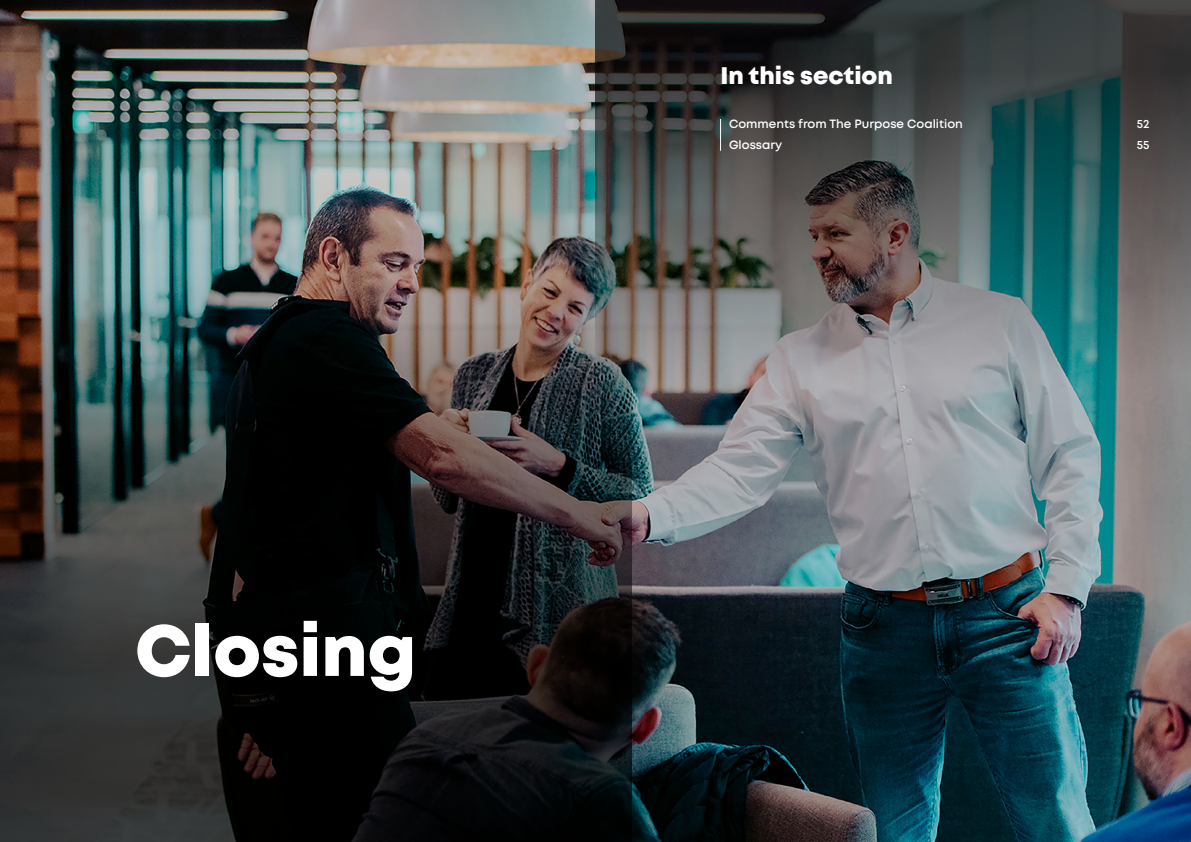
<style>
.page{position:relative;width:1191px;height:842px;background:#fff}
.page>*{position:absolute;margin:0;border:0;box-sizing:border-box;transform-origin:0 0}
.t1{font:800 72px "Mont";color:#fff}
.t2{font:800 24px "Mont";color:#fff}
.t3{font:600 12px "Mont";color:#fff}
</style>
<div class="page">
<img style="left:0;top:0;width:1191px;height:842px">
<img style="left:595px;top:0;width:596px;height:523px">
<img style="left:0;top:276px;width:631px;height:565px">
<hr style="left:720px;top:119px;width:1px;height:32px;background:#fff">
<h1 class="t1" style="left:135px;top:604px;width:283px">Closing</h1>
<h2 class="t2" style="left:720px;top:60px;width:174px">In this section</h2>
<p class="t3" style="left:729px;top:116px;width:235px">Comments from The Purpose Coalition</p>
<p class="t3" style="left:1136px;top:116px;width:14px">52</p>
<p class="t3" style="left:729px;top:137px;width:55px">Glossary</p>
<p class="t3" style="left:1136px;top:137px;width:14px">55</p>
</div>
